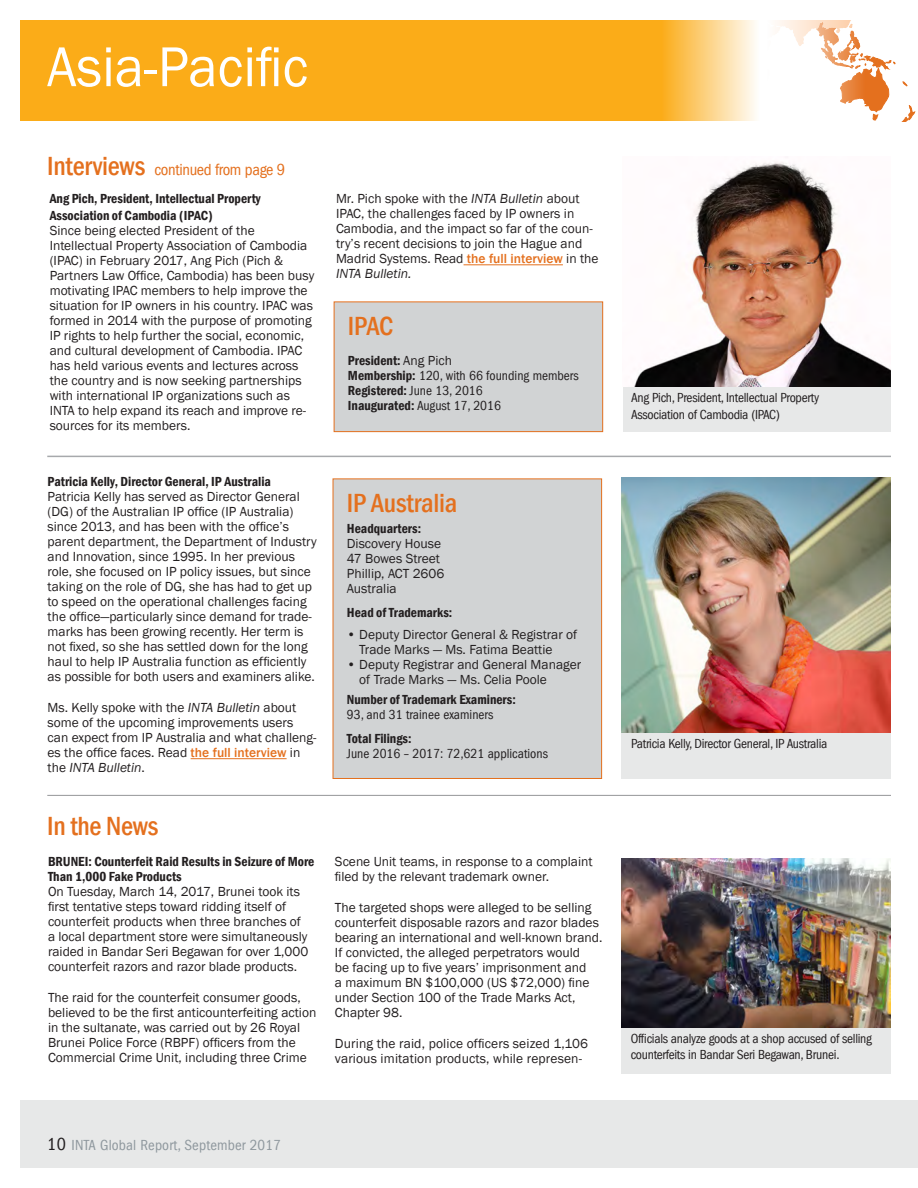
<style>
.page{position:relative;width:918px;height:1188px;background:#fff}
.page>*{position:absolute;margin:0;border:0;box-sizing:border-box;transform-origin:0 0}
.t1{font:58.2px "Franklin Gothic";color:#fff;scale:.95 1}
.t2{font:500 condensed 27px "Franklin Gothic";letter-spacing:-.01em;color:#e4701e}
.t3{font:condensed 16.5px "Franklin Gothic LT Com";letter-spacing:-.02em;color:#e4701e}
.t4{font:condensed 15px "Franklin Gothic LT Com";letter-spacing:.01em;color:#8f989e}
.t5{font:13.5px/15px "Franklin Gothic";color:#231f20}
.t6{font:600 condensed 13.5px/16.5px "Franklin Gothic";color:#231f20}
.t7{font:condensed 13.5px/16.5px "Franklin Gothic LT Com";letter-spacing:-.02em;color:#231f20}
.t8{font:condensed 13.5px "Franklin Gothic LT Com";color:#231f20}
.s1{font-family:"Franklin Gothic";font-weight:500;font-size:27px}
.s2{font-style:italic}
.s3{font-weight:500;color:#e4701e}
.s4{font-weight:400;font-stretch:normal}
.s5{font-family:"Franklin Gothic";font-weight:600}
.s6{font-family:"Franklin Gothic LT Com";font-weight:400}
.s7{font-size:18px;color:#231f20}
</style>
<div class="page">
<div style="left:21px;top:1100px;width:897px;height:68px;background:#e7e8e8"></div>
<div style="left:623px;top:387px;width:267px;height:45px;background:#e7e8e8"></div>
<hr style="left:464px;top:264px;width:99px;height:1px;background:#e4701e">
<hr style="left:47px;top:456px;width:844px;height:1px;background:#a7a9ac">
<div style="left:20px;top:20px;width:864px;height:101px;background:#fbac18"></div>
<svg style="left:871px;top:20px;width:44px;height:101px"></svg>
<div style="left:655px;top:20px;width:108px;height:101px;background:linear-gradient(to right,#faa70c,#feffff)"></div>
<svg style="left:763px;top:20px;width:108px;height:101px;fill:#fff"></svg>
<img style="left:634px;top:162px;width:256px;height:225px">
<hr style="left:191px;top:758px;width:96px;height:1px;background:#e4701e">
<img style="left:621px;top:478px;width:270px;height:295px">
<hr style="left:47px;top:795px;width:844px;height:1px;background:#949698">
<img style="left:622px;top:858px;width:269px;height:170px">
<div style="left:334px;top:302px;width:269px;height:130px;background:#d1d3d4"></div>
<div style="left:334px;top:302px;width:269px;height:130px;border:1px solid #e4701e"></div>
<div style="left:333px;top:479px;width:269px;height:299px;background:#d1d3d4"></div>
<div style="left:333px;top:478px;width:269px;height:301px;border:1px solid #e4701e"></div>
<div style="left:622px;top:733px;width:269px;height:46px;background:#e7e8e8"></div>
<div style="left:621px;top:1028px;width:270px;height:46px;background:#e7e8e8"></div>
<h1 class="t1" style="left:47px;top:31px;width:277px">Asia-Pacific</h1>
<p class="t3" style="left:47px;top:160px;width:239px"><span class="s1">Interviews</span> continued from page 9</p>
<p class="t6" style="left:50px;top:190px;width:213px">Ang Pich, President, Intellectual Property<br>Association of Cambodia (IPAC)</p>
<p class="t5" style="left:50px;top:223px;width:266px">Since being elected President of the Intellectual Property Association of Cambodia (IPAC) in February 2017, Ang Pich (Pich &amp; Partners Law Office, Cambodia) has been busy motivating IPAC members to help improve the situation for IP owners in his country. IPAC was formed in 2014 with the purpose of promoting IP rights to help further the social, economic, and cultural development of Cambodia. IPAC has held various events and lectures across the country and is now seeking partnerships with international IP organizations such as INTA to help expand its reach and improve re&shy;sources for its members.</p>
<p class="t5" style="left:336px;top:192px;width:264px">Mr. Pich spoke with the <span class="s2">INTA Bulletin</span> about IPAC, the challenges faced by IP owners in Cambodia, and the impact so far of the coun&shy;try’s recent decisions to join the Hague and Madrid Systems. Read <span class="s3">the full interview</span> in the <span class="s2">INTA Bulletin.</span></p>
<h2 class="t2" style="left:348px;top:308px;width:47px">IPAC</h2>
<p class="t6" style="left:348px;top:352px;width:106px">President: <span class="s4">Ang Pich</span></p>
<p class="t8" style="left:348px;top:368px;width:232px"><span class="s5">Membership:</span> 120, with 66 founding members</p>
<p class="t6" style="left:348px;top:382px;width:136px">Registered: <span class="s6">June 13, 2016</span></p>
<p class="t8" style="left:348px;top:398px;width:155px"><span class="s5">Inaugurated:</span> August 17, 2016</p>
<p class="t6" style="left:48px;top:474px;width:225px">Patricia Kelly, Director General, IP Australia</p>
<p class="t5" style="left:48px;top:490px;width:271px">Patricia Kelly has served as Director General (DG) of the Australian IP office (IP Australia) since 2013, and has been with the office’s parent department, the Department of Industry and Innovation, since 1995. In her previous role, she focused on IP policy issues, but since taking on the role of DG, she has had to get up to speed on the operational challenges facing the office—particularly since demand for trade&shy;marks has been growing recently. Her term is not fixed, so she has settled down for the long haul to help IP Australia function as efficiently as possible for both users and examiners alike.</p>
<p class="t5" style="left:48px;top:700px;width:270px">Ms. Kelly spoke with the <span class="s2">INTA Bulletin</span> about some of the upcoming improvements users can expect from IP Australia and what challeng&shy;es the office faces. Read <span class="s3">the full interview</span> in the <span class="s2">INTA Bulletin</span>.</p>
<h2 class="t2" style="left:47px;top:808px;width:113px">In the News</h2>
<p class="t6" style="left:48px;top:854px;width:268px;line-height:15px">BRUNEI: Counterfeit Raid Results in Seizure of More<br>Than 1,000 Fake Products</p>
<p class="t5" style="left:48px;top:885px;width:262px">On Tuesday, March 14, 2017, Brunei took its first tentative steps toward ridding itself of counterfeit products when three branches of a local department store were simultaneously raided in Bandar Seri Begawan for over 1,000 counterfeit razors and razor blade products.</p>
<p class="t5" style="left:48px;top:990px;width:270px">The raid for the counterfeit consumer goods, believed to be the first anticounterfeiting action in the sultanate, was carried out by 26 Royal Brunei Police Force (RBPF) officers from the Commercial Crime Unit, including three Crime</p>
<h2 class="t2" style="left:347px;top:485px;width:112px">IP Australia</h2>
<p class="t6" style="left:347px;top:520px;width:76px">Headquarters:</p>
<p class="t5" style="left:347px;top:537px;width:99px">Discovery House<br>47 Bowes Street<br>Phillip, ACT 2606<br>Australia</p>
<p class="t6" style="left:347px;top:604px;width:107px">Head of Trademarks:</p>
<p class="t5" style="left:359px;top:627px;width:220px;text-indent:-12px">• Deputy Director General &amp; Registrar of<br>Trade Marks — Ms. Fatima Beattie</p>
<p class="t5" style="left:359px;top:657px;width:224px;text-indent:-12px">• Deputy Registrar and General Manager of Trade Marks — Ms. Celia Poole</p>
<p class="t6" style="left:347px;top:691px;width:171px">Number of Trademark Examiners:</p>
<p class="t8" style="left:347px;top:707px;width:148px">93, and 31 trainee examiners</p>
<p class="t6" style="left:347px;top:730px;width:66px">Total Filings:</p>
<p class="t8" style="left:347px;top:746px;width:203px">June 2016 – 2017: 72,621 applications</p>
<p class="t5" style="left:335px;top:855px;width:259px">Scene Unit teams, in response to a complaint filed by the relevant trademark owner.</p>
<p class="t5" style="left:335px;top:900px;width:269px">The targeted shops were alleged to be selling counterfeit disposable razors and razor blades bearing an international and well-known brand.<br>If convicted, the alleged perpetrators would<br>be facing up to five years’ imprisonment and<br>a maximum BN $100,000 (US $72,000) fine under Section 100 of the Trade Marks Act, Chapter 98.</p>
<p class="t5" style="left:335px;top:1036px;width:255px">During the raid, police officers seized 1,106 various imitation products, while represen-</p>
<p class="t4" style="left:47px;top:1136px;width:235px"><span class="s7">10</span> INTA Global Report, September 2017</p>
<p class="t7" style="left:631px;top:390px;width:190px">Ang Pich, President, Intellectual Property<br>Association of Cambodia (IPAC)</p>
<p class="t7" style="left:631px;top:735px;width:198px">Patricia Kelly, Director General, IP Australia</p>
<p class="t7" style="left:631px;top:1030px;width:243px">Officials analyze goods at a shop accused of selling counterfeits in Bandar Seri Begawan, Brunei.</p>
</div>
